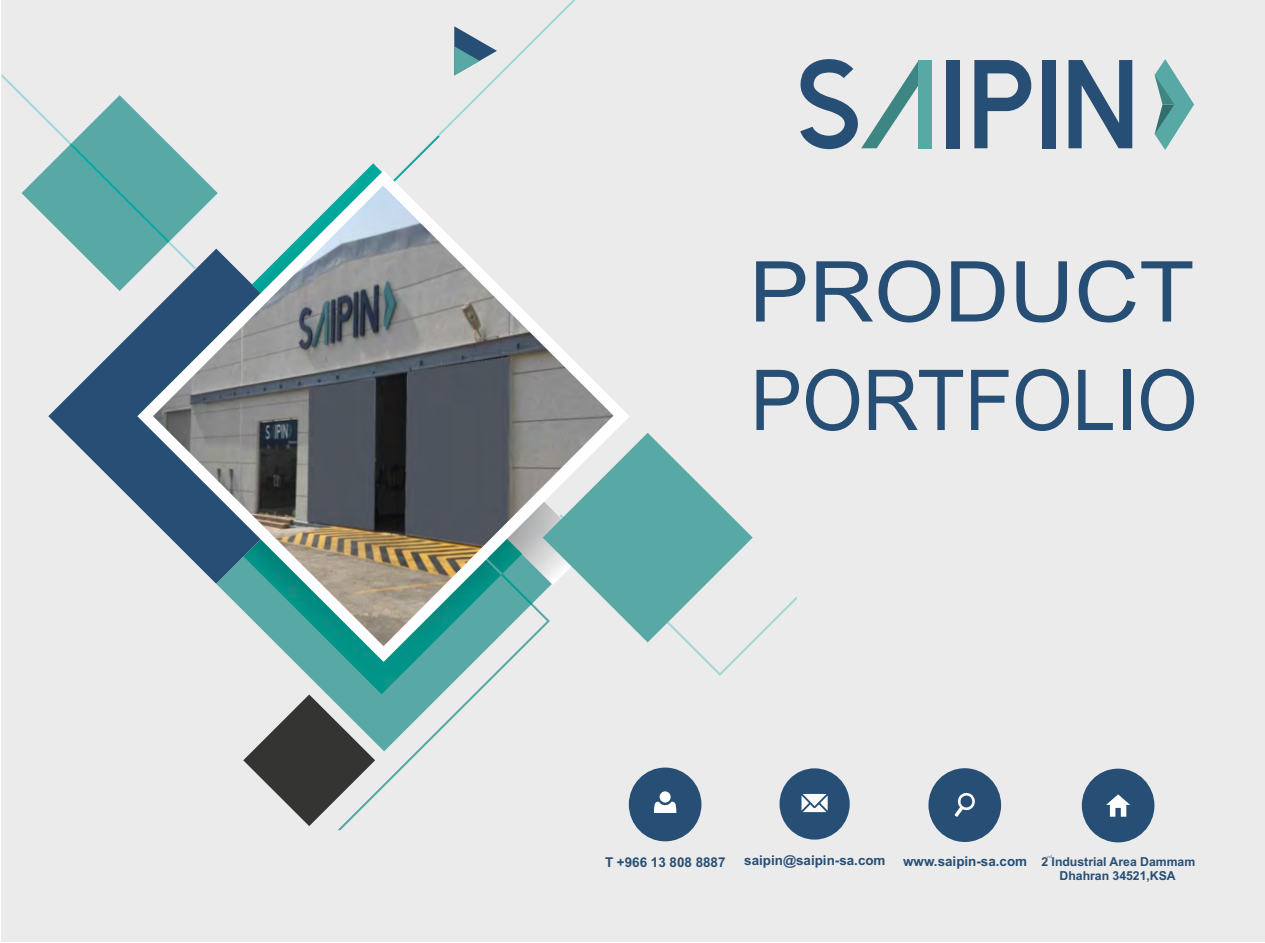
<style>
.page{position:relative;width:1265px;height:943px;background:#fff}
.page>*{position:absolute;margin:0;border:0;box-sizing:border-box;transform-origin:0 0}
.t1{font:84px/108.5px "Arial";color:#274e74;scale:1.07 1}
.t2{font:700 13.47px "Arial";color:#274e74}
.t3{font:700 12.25px/13.8px "Arial";color:#274e74;text-align:center}
</style>
<div class="page">
<div style="left:1px;top:0;width:1263px;height:942px;background:#ebebeb"></div>
<div style="left:928px;top:768px;width:73px;height:74px;background:#274e74;border-radius:50%"></div>
<svg style="left:955px;top:792px;width:20px;height:24px"></svg>
<div style="left:780px;top:768px;width:70px;height:71px;background:#274e74;border-radius:50%"></div>
<div style="left:629px;top:767px;width:72px;height:74px;background:#274e74;border-radius:50%"></div>
<div style="left:660px;top:791px;width:11px;height:11px;background:#fff;border-radius:50%"></div>
<svg style="left:654px;top:801px;width:23px;height:12px"></svg>
<div style="left:1082px;top:768px;width:72px;height:74px;background:#274e74;border-radius:50%"></div>
<svg style="left:1106px;top:794px;width:24px;height:22px"></svg>
<div style="left:947px;top:60px;width:13px;height:88px;background:#274e74"></div>
<svg style="left:974px;top:60px;width:57px;height:88px"></svg>
<div style="left:1042px;top:60px;width:13px;height:88px;background:#274e74"></div>
<svg style="left:1069px;top:60px;width:63px;height:88px"></svg>
<svg style="left:1155px;top:59px;width:39px;height:91px"></svg>
<svg style="left:800px;top:59px;width:132px;height:90px"></svg>
<div style="left:919px;top:60px;width:13px;height:88px;background:#58a8a6"></div>
<svg style="left:801px;top:793px;width:27px;height:20px"></svg>
<svg style="left:48px;top:328px;width:89px;height:177px"></svg>
<svg style="left:243px;top:694px;width:93px;height:132px"></svg>
<svg style="left:410px;top:135px;width:30px;height:29px"></svg>
<svg style="left:2px;top:74px;width:193px;height:217px"></svg>
<svg style="left:336px;top:662px;width:173px;height:169px"></svg>
<img style="left:294px;top:662px;width:207px;height:32px">
<svg style="left:137px;top:170px;width:492px;height:492px"></svg>
<svg style="left:613px;top:433px;width:140px;height:209px"></svg>
<svg style="left:454px;top:26px;width:43px;height:49px"></svg>
<img style="left:153px;top:185px;width:460px;height:461px">
<h1 class="t1" style="left:749px;top:245px;width:421px">PRODUCT<br>PORTFOLIO</h1>
<p class="t2" style="left:605px;top:857px;width:122px">T +966 13 808 8887</p>
<p class="t2" style="left:744px;top:855px;width:143px">saipin@saipin-sa.com</p>
<p class="t2" style="left:903px;top:855px;width:126px">www.saipin-sa.com</p>
<p class="t3" style="left:1041px;top:856px;width:155px">2 Industrial Area Dammam<br>Dhahran 34521,KSA</p>
</div>
